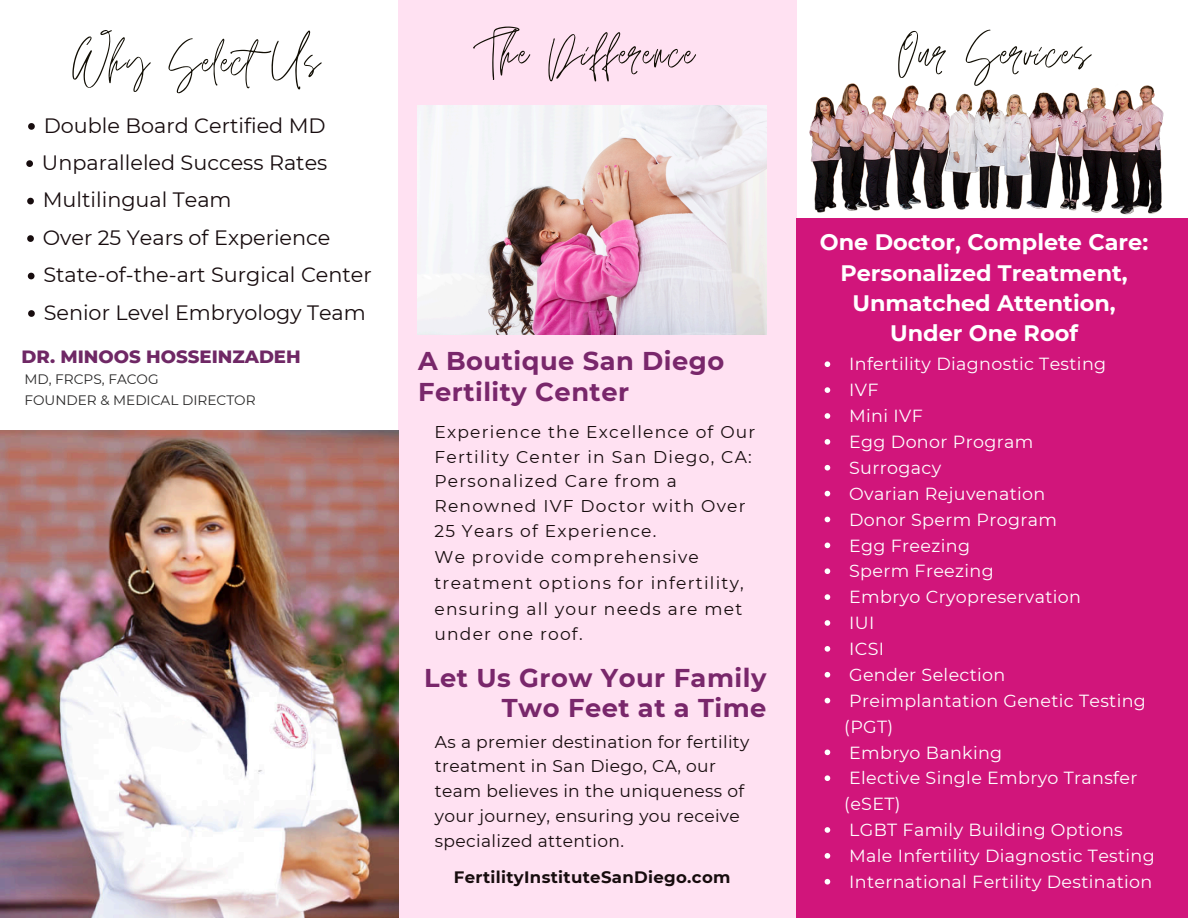
<style>
.page{position:relative;width:1188px;height:918px;background:#fff}
.page>*{position:absolute;margin:0;border:0;box-sizing:border-box;transform-origin:0 0}
.t1{font:68.25px "Jonathan";letter-spacing:.02em;color:#110e04}
.t2{font:66.75px "Jonathan";letter-spacing:.02em;color:#110e04}
.t3{font:700 25.65px/30.3px "Montserrat";letter-spacing:.02em;color:#79276b}
.t4{font:700 22.35px/30.3px "Montserrat";color:#fff;text-align:center}
.t5{font:20.7px "Montserrat";color:#170c0e}
.t6{font:800 18.15px "Montserrat";color:#6f2865}
.t7{font:17.55px/25.8px "Montserrat";letter-spacing:.02em;color:#fff}
.t8{font:17.1px/24.8px "Montserrat";letter-spacing:.07em;color:#170c0e}
.t9{font:17.1px/24.8px "Montserrat";letter-spacing:.02em;color:#170c0e}
.t10{font:700 16.5px "Montserrat";letter-spacing:.02em;color:#170c0e}
.t11{font:13.65px "Montserrat";color:#292828}
</style>
<div class="page">
<div style="left:398px;top:0;width:398px;height:918px;background:#ffe1f2"></div>
<img style="left:418px;top:106px;width:348px;height:228px">
<img style="left:0;top:431px;width:398px;height:487px">
<div style="left:796px;top:218px;width:392px;height:700px;background:#d1157b"></div>
<svg style="left:26px;top:160px;width:7px;height:7px"></svg>
<svg style="left:27px;top:198px;width:7px;height:6px"></svg>
<svg style="left:27px;top:235px;width:7px;height:7px"></svg>
<svg style="left:28px;top:273px;width:7px;height:6px"></svg>
<svg style="left:28px;top:310px;width:7px;height:7px"></svg>
<svg style="left:825px;top:361px;width:5px;height:6px"></svg>
<svg style="left:825px;top:387px;width:5px;height:6px"></svg>
<svg style="left:825px;top:413px;width:5px;height:6px"></svg>
<svg style="left:825px;top:439px;width:5px;height:6px"></svg>
<svg style="left:825px;top:465px;width:5px;height:6px"></svg>
<svg style="left:825px;top:491px;width:5px;height:5px"></svg>
<svg style="left:825px;top:517px;width:5px;height:5px"></svg>
<svg style="left:825px;top:543px;width:5px;height:5px"></svg>
<svg style="left:825px;top:568px;width:5px;height:6px"></svg>
<svg style="left:825px;top:594px;width:5px;height:6px"></svg>
<svg style="left:825px;top:620px;width:5px;height:6px"></svg>
<svg style="left:825px;top:646px;width:5px;height:6px"></svg>
<svg style="left:825px;top:672px;width:5px;height:6px"></svg>
<svg style="left:825px;top:698px;width:5px;height:5px"></svg>
<svg style="left:825px;top:750px;width:5px;height:5px"></svg>
<svg style="left:825px;top:775px;width:5px;height:6px"></svg>
<svg style="left:825px;top:827px;width:5px;height:6px"></svg>
<svg style="left:825px;top:853px;width:5px;height:6px"></svg>
<svg style="left:825px;top:879px;width:5px;height:6px"></svg>
<img style="left:809px;top:83px;width:355px;height:132px">
<svg style="left:28px;top:123px;width:7px;height:7px"></svg>
<p class="t2" style="left:72px;top:24px;width:249px">Why SelectUs</p>
<p class="t1" style="left:473px;top:15px;width:223px">The Difference</p>
<p class="t1" style="left:898px;top:15px;width:193px">Our Services</p>
<p class="t5" style="left:44px;top:113px;width:284px">Double Board Certified MD</p>
<p class="t5" style="left:42px;top:150px;width:287px">Unparalleled Success Rates</p>
<p class="t5" style="left:43px;top:187px;width:190px">Multilingual Team</p>
<p class="t5" style="left:43px;top:225px;width:289px">Over 25 Years of Experience</p>
<p class="t5" style="left:43px;top:262px;width:330px">State-of-the-art Surgical Center</p>
<h1 class="t5" style="left:44px;top:300px;width:324px">Senior Level Embryology Team</h1>
<h2 class="t6" style="left:22px;top:345px;width:281px">DR. MINOOS HOSSEINZADEH</h2>
<p class="t11" style="left:24px;top:392px;width:233px">FOUNDER &amp; MEDICAL DIRECTOR</p>
<p class="t11" style="left:24px;top:371px;width:136px">MD, FRCPS, FACOG</p>
<p class="t3" style="left:418px;top:346px;width:308px">A Boutique San Diego<br>Fertility Center</p>
<h1 class="t8" style="left:434px;top:419px;width:323px">Experience the Excellence of Our<br>Fertility Center in San Diego, CA:<br>Personalized Care from a<br>Renowned IVF Doctor with Over<br>25 Years of Experience.</h1>
<p class="t8" style="left:434px;top:544px;width:311px;line-height:25.8px">We provide comprehensive treatment options for infertility, ensuring all your needs are met under one roof.</p>
<p class="t3" style="left:424px;top:662px;width:344px;text-align:right">Let Us Grow Your Family<br>Two Feet at a Time</p>
<p class="t9" style="left:435px;top:729px;width:316px">As a premier destination for fertility treatment in San Diego, CA, our team believes in the uniqueness of your journey, ensuring you receive specialized attention.</p>
<h2 class="t10" style="left:454px;top:867px;width:278px">FertilityInstituteSanDiego.com</h2>
<h5 class="t4" style="left:820px;top:227px;width:330px">One Doctor, Complete Care:<br>Personalized Treatment,<br>Unmatched Attention,<br>Under One Roof</h5>
<p class="t7" style="left:849px;top:351px;width:259px">Infertility Diagnostic Testing</p>
<h6 class="t7" style="left:849px;top:377px;width:31px">IVF</h6>
<h1 class="t7" style="left:849px;top:403px;width:75px">Mini IVF</h1>
<p class="t7" style="left:849px;top:429px;width:186px">Egg Donor Program</p>
<p class="t7" style="left:849px;top:455px;width:93px">Surrogacy</p>
<p class="t7" style="left:849px;top:481px;width:198px">Ovarian Rejuvenation</p>
<p class="t7" style="left:849px;top:506px;width:209px">Donor Sperm Program</p>
<p class="t7" style="left:849px;top:532px;width:122px">Egg Freezing</p>
<p class="t7" style="left:849px;top:558px;width:146px">Sperm Freezing</p>
<p class="t7" style="left:849px;top:584px;width:233px">Embryo Cryopreservation</p>
<p class="t7" style="left:849px;top:610px;width:27px">IUI</p>
<p class="t7" style="left:849px;top:636px;width:36px">ICSI</p>
<p class="t7" style="left:849px;top:662px;width:158px">Gender Selection</p>
<p class="t7" style="left:844px;top:688px;width:303px">Preimplantation Genetic Testing (PGT)</p>
<p class="t7" style="left:849px;top:739px;width:155px">Embryo Banking</p>
<p class="t7" style="left:844px;top:765px;width:295px">Elective Single Embryo Transfer (eSET)</p>
<p class="t7" style="left:849px;top:817px;width:275px">LGBT Family Building Options</p>
<p class="t7" style="left:849px;top:843px;width:307px">Male Infertility Diagnostic Testing</p>
<p class="t7" style="left:849px;top:869px;width:305px">International Fertility Destination</p>
</div>
